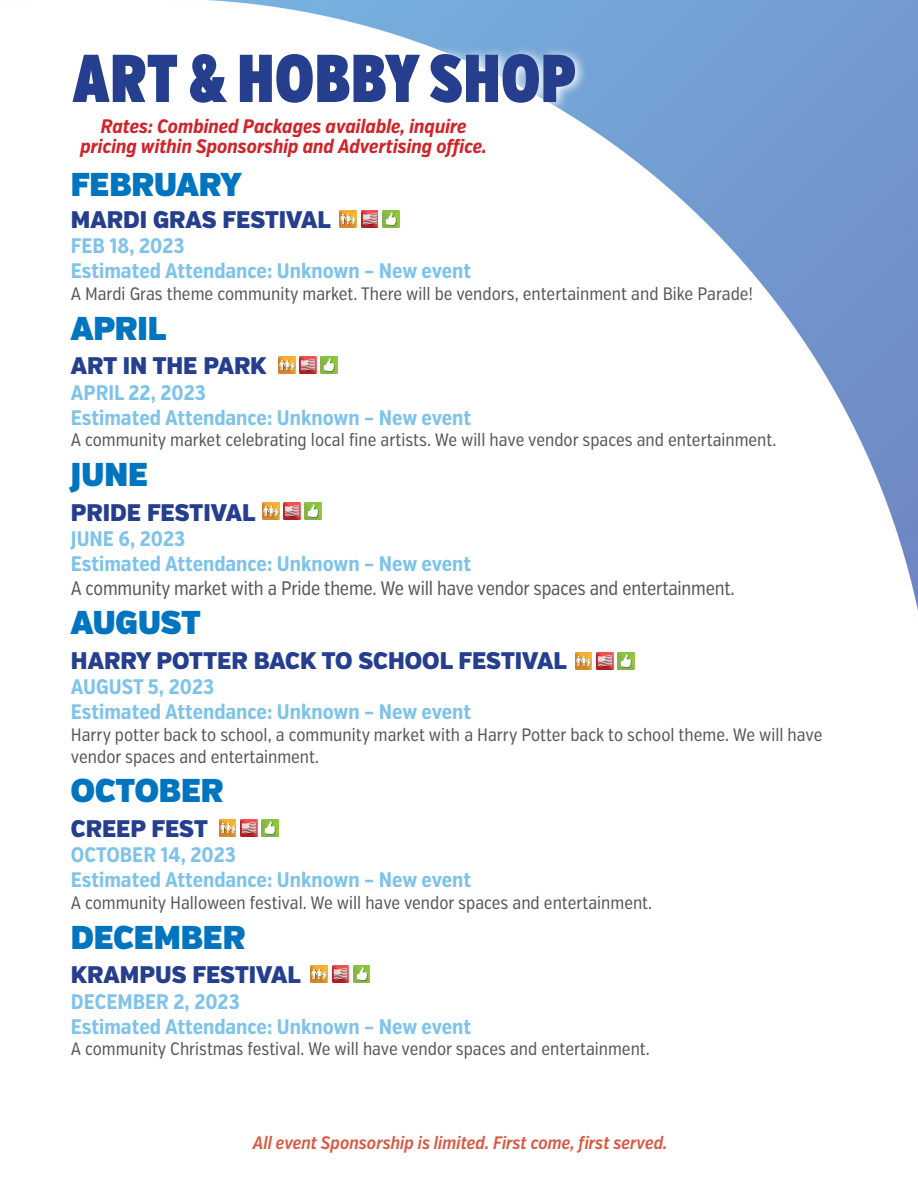
<style>
.page{position:relative;width:918px;height:1188px;background:#fff}
.page>*{position:absolute;margin:0;border:0;box-sizing:border-box;transform-origin:0 0}
.Department{font:67.5px "Verb Comp Ultra";color:#253f8e}
.Months{font:33px "Verb Cond Ultra";color:#0075bf}
.Event_Title{font:900 24px "Verb Cond";color:#253f8e}
.Estimated_Attendance{font:700 21px "Verb Ex Cond";color:#7dc3ea}
.Date_of_Events_Ongoi{font:700 21px "Verb Ex Cond";color:#7dc3ea}
.Package_Rates_availa{font:italic 700 19.5px/19.5px "Verb Ex Cond";color:#d1232a;text-align:center}
.Estimated_Attendance-2{font:19.5px "Verb Ex Cond";letter-spacing:-.01em;color:#57585a}
.Event_Descriptions{font:18px/21.6px "Verb Ex Cond";color:#57585a}
.Event_Descriptions-2{font:italic 600 18px "Verb Ex Cond";color:#d95842}
</style>
<div class="page">
<img style="left:206px;top:0;width:712px;height:983px">
<div style="left:66px;top:46px;width:522px;height:68px;background:#fff;opacity:.96"></div>
<img style="left:340px;top:211px;width:17px;height:16px">
<img style="left:361px;top:211px;width:17px;height:16px">
<img style="left:382px;top:211px;width:17px;height:16px">
<img style="left:278px;top:357px;width:17px;height:17px">
<img style="left:300px;top:357px;width:16px;height:17px">
<img style="left:321px;top:357px;width:17px;height:17px">
<img style="left:575px;top:653px;width:17px;height:17px">
<img style="left:596px;top:653px;width:17px;height:17px">
<img style="left:618px;top:653px;width:16px;height:17px">
<img style="left:219px;top:820px;width:17px;height:17px">
<img style="left:241px;top:820px;width:16px;height:17px">
<img style="left:262px;top:820px;width:16px;height:17px">
<img style="left:311px;top:966px;width:17px;height:17px">
<img style="left:332px;top:966px;width:17px;height:17px">
<img style="left:353px;top:966px;width:17px;height:17px">
<img style="left:262px;top:502px;width:17px;height:17px">
<img style="left:284px;top:502px;width:16px;height:17px">
<img style="left:305px;top:502px;width:16px;height:17px">
<p class="Department" style="left:72px;top:39px;width:505px">ART &amp; HOBBY SHOP</p>
<p class="Package_Rates_availa" style="left:80px;top:117px;width:408px">Rates: Combined Packages available, inquire pricing within Sponsorship and Advertising office.</p>
<p class="Months" style="left:71px;top:164px;width:172px">FEBRUARY</p>
<p class="Event_Title" style="left:71px;top:205px;width:261px">MARDI GRAS FESTIVAL</p>
<p class="Date_of_Events_Ongoi" style="left:71px;top:233px;width:115px">FEB 18, 2023</p>
<p class="Estimated_Attendance" style="left:71px;top:259px;width:402px">Estimated Attendance: Unknown – New event</p>
<p class="Event_Descriptions" style="left:71px;top:283px;width:684px">A Mardi Gras theme community market. There will be vendors, entertainment and Bike Parade!</p>
<p class="Months" style="left:71px;top:308px;width:97px">APRIL</p>
<p class="Event_Title" style="left:71px;top:351px;width:197px">ART IN THE PARK</p>
<p class="Date_of_Events_Ongoi" style="left:71px;top:380px;width:137px">APRIL 22, 2023</p>
<p class="Estimated_Attendance" style="left:71px;top:405px;width:402px">Estimated Attendance: Unknown – New event</p>
<p class="Event_Descriptions" style="left:71px;top:430px;width:707px">A community market celebrating local fine artists. We will have vendor spaces and entertainment.</p>
<p class="Months" style="left:71px;top:454px;width:78px">JUNE</p>
<p class="Event_Title" style="left:71px;top:498px;width:186px">PRIDE FESTIVAL</p>
<p class="Date_of_Events_Ongoi" style="left:71px;top:526px;width:116px">JUNE 6, 2023</p>
<p class="Estimated_Attendance" style="left:71px;top:551px;width:402px">Estimated Attendance: Unknown – New event</p>
<p class="Estimated_Attendance-2" style="left:71px;top:576px;width:665px">A community market with a Pride theme. We will have vendor spaces and entertainment.</p>
<p class="Months" style="left:71px;top:602px;width:131px">AUGUST</p>
<p class="Event_Title" style="left:71px;top:646px;width:497px">HARRY POTTER BACK TO SCHOOL FESTIVAL</p>
<p class="Date_of_Events_Ongoi" style="left:71px;top:674px;width:145px">AUGUST 5, 2023</p>
<p class="Estimated_Attendance" style="left:71px;top:700px;width:402px">Estimated Attendance: Unknown – New event</p>
<p class="Event_Descriptions" style="left:71px;top:724px;width:753px">Harry potter back to school, a community market with a Harry Potter back to school theme. We will have vendor spaces and entertainment.</p>
<p class="Months" style="left:71px;top:770px;width:154px">OCTOBER</p>
<p class="Event_Title" style="left:71px;top:814px;width:138px">CREEP FEST</p>
<p class="Date_of_Events_Ongoi" style="left:71px;top:842px;width:167px">OCTOBER 14, 2023</p>
<p class="Estimated_Attendance" style="left:71px;top:868px;width:402px">Estimated Attendance: Unknown – New event</p>
<p class="Event_Descriptions" style="left:71px;top:892px;width:583px">A community Halloween festival. We will have vendor spaces and entertainment.</p>
<p class="Months" style="left:71px;top:917px;width:176px">DECEMBER</p>
<p class="Event_Title" style="left:71px;top:960px;width:231px">KRAMPUS FESTIVAL</p>
<p class="Date_of_Events_Ongoi" style="left:71px;top:989px;width:170px">DECEMBER 2, 2023</p>
<p class="Estimated_Attendance" style="left:71px;top:1014px;width:402px">Estimated Attendance: Unknown – New event</p>
<p class="Event_Descriptions" style="left:71px;top:1039px;width:580px">A community Christmas festival. We will have vendor spaces and entertainment.</p>
<p class="Event_Descriptions-2" style="left:253px;top:1132px;width:416px">All event Sponsorship is limited. First come, first served.</p>
</div>
